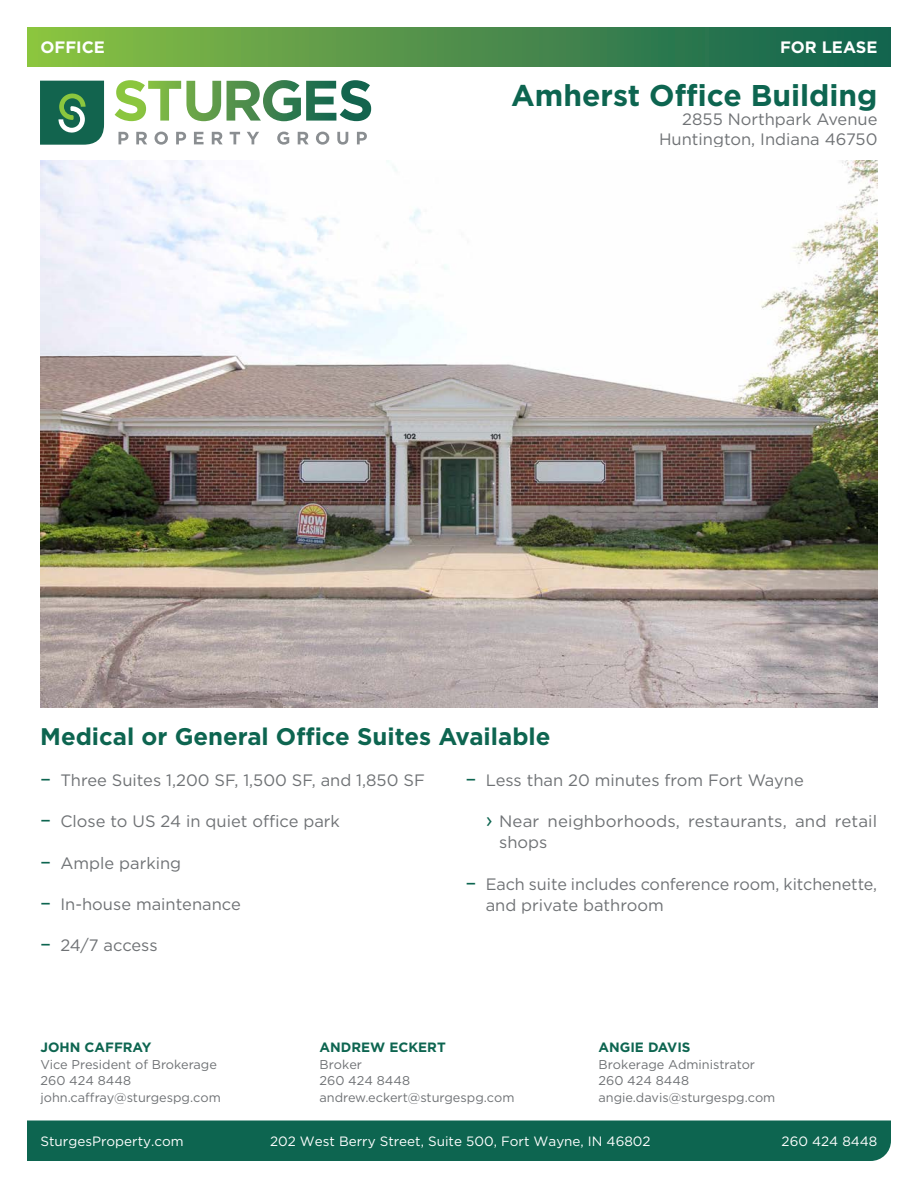
<style>
.page{position:relative;width:918px;height:1188px;background:#fff}
.page>*{position:absolute;margin:0;border:0;box-sizing:border-box;transform-origin:0 0}
.t1{font:700 30px "Gotham";color:#0d6550}
.t2{font:700 24px "Gotham";color:#0d6550}
.t3{font:16.5px/21px "Gotham";color:#6f7275}
.t4{font:700 16.5px "Gotham";color:#fff}
.t5{font:13.5px "Gotham";color:#fff}
.t6{font:700 13.5px "Gotham";color:#0d6550}
.t7{font:12.75px/16.5px "Gotham";color:#6f7275}
.s1{font-size:21px;color:#0d6550}
</style>
<div class="page">
<div style="left:27px;top:1120px;width:864px;height:41px;background:#0d6550"></div>
<div style="left:27px;top:27px;width:864px;height:40px;background:linear-gradient(to right,#8dc143,#0f6051)"></div>
<svg style="left:40px;top:81px;width:64px;height:64px;background:#2d765b"></svg>
<svg style="left:118px;top:132px;width:10px;height:12px"></svg>
<svg style="left:136px;top:132px;width:11px;height:12px"></svg>
<svg style="left:155px;top:132px;width:13px;height:13px"></svg>
<svg style="left:176px;top:132px;width:10px;height:12px"></svg>
<svg style="left:194px;top:132px;width:10px;height:12px"></svg>
<svg style="left:212px;top:132px;width:11px;height:12px"></svg>
<svg style="left:230px;top:132px;width:10px;height:12px"></svg>
<svg style="left:247px;top:132px;width:12px;height:12px"></svg>
<svg style="left:277px;top:132px;width:12px;height:13px"></svg>
<svg style="left:298px;top:132px;width:11px;height:12px"></svg>
<svg style="left:316px;top:132px;width:13px;height:13px"></svg>
<svg style="left:337px;top:132px;width:11px;height:13px"></svg>
<svg style="left:357px;top:132px;width:10px;height:12px"></svg>
<svg style="left:115px;top:80px;width:256px;height:41px"></svg>
<img style="left:41px;top:160px;width:837px;height:547px">
<p class="t4" style="left:40px;top:37px;width:66px">OFFICE</p>
<p class="t4" style="left:780px;top:37px;width:99px">FOR LEASE</p>
<h1 class="t1" style="left:511px;top:75px;width:368px">Amherst Office Building</h1>
<p class="t3" style="left:659px;top:109px;width:220px;line-height:19.8px;text-align:right">2855 Northpark Avenue<br>Huntington, Indiana 46750</p>
<h2 class="t2" style="left:40px;top:721px;width:512px">Medical or General Office Suites Available</h2>
<p class="t3" style="left:40px;top:770px;width:386px"><span class="s1">–</span> Three Suites 1,200 SF, 1,500 SF, and 1,850 SF</p>
<p class="t3" style="left:40px;top:811px;width:301px"><span class="s1">–</span> Close to US 24 in quiet office park</p>
<p class="t3" style="left:40px;top:852px;width:143px"><span class="s1">–</span> Ample parking</p>
<p class="t3" style="left:40px;top:893px;width:202px"><span class="s1">–</span> In-house maintenance</p>
<p class="t3" style="left:40px;top:935px;width:119px"><span class="s1">–</span> 24/7 access</p>
<p class="t3" style="left:465px;top:770px;width:340px"><span class="s1">–</span> Less than 20 minutes from Fort Wayne</p>
<p class="t3" style="left:499px;top:811px;width:380px;text-indent:-14px"><span class="s1">›</span> Near neighborhoods, restaurants, and retail shops</p>
<p class="t3" style="left:486px;top:873px;width:393px;text-indent:-20px"><span class="s1">–</span> Each suite includes conference room, kitchenette, and private bathroom</p>
<p class="t6" style="left:40px;top:1038px;width:113px">JOHN CAFFRAY</p>
<p class="t7" style="left:40px;top:1056px;width:182px">Vice President of Brokerage<br>260 424 8448 john.caffray@sturgespg.com</p>
<p class="t6" style="left:320px;top:1038px;width:128px">ANDREW ECKERT</p>
<p class="t7" style="left:320px;top:1056px;width:197px">Broker<br>260 424 8448 andrew.eckert@sturgespg.com</p>
<p class="t6" style="left:598px;top:1038px;width:94px">ANGIE DAVIS</p>
<p class="t7" style="left:598px;top:1056px;width:178px">Brokerage Administrator<br>260 424 8448 angie.davis@sturgespg.com</p>
<p class="t5" style="left:40px;top:1133px;width:145px">SturgesProperty.com</p>
<p class="t5" style="left:270px;top:1133px;width:382px">202 West Berry Street, Suite 500, Fort Wayne, IN 46802</p>
<p class="t5" style="left:782px;top:1133px;width:97px">260 424 8448</p>
</div>
